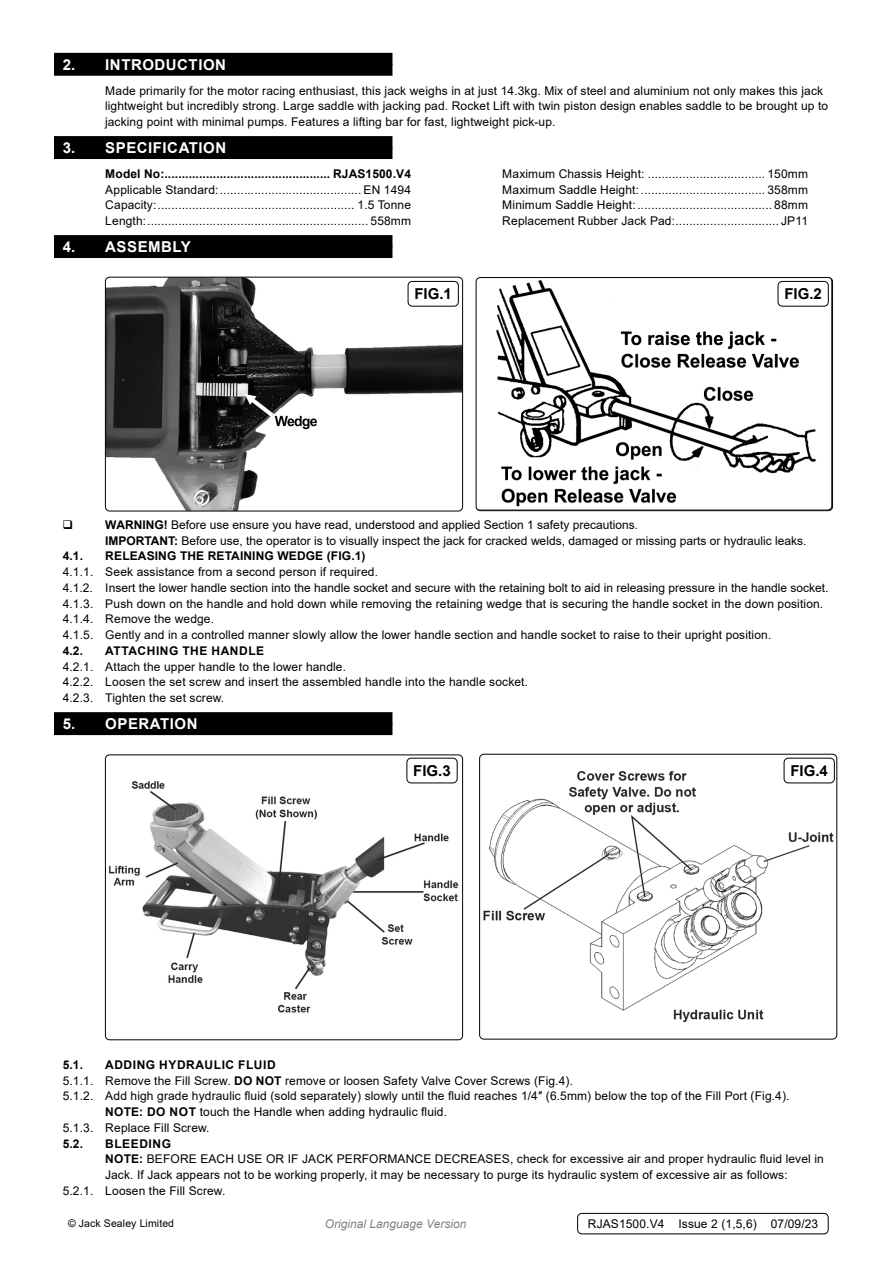
<style>
.page{position:relative;width:893px;height:1263px;background:#fff}
.page>*{position:absolute;margin:0;border:0;box-sizing:border-box;transform-origin:0 0}
.t1{font:700 15px "Arial";letter-spacing:.035em;color:#fff}
.t2{font:700 15px "Arial";color:#000}
.Body__Tabbed{font:12px/15.8px "Arial";letter-spacing:.01em;color:#000}
.Specifications__Tabbed{font:12px "Arial";letter-spacing:.01em;color:#000}
.Specifications__Tabbed-2{font:700 12px "Arial";letter-spacing:.01em;color:#000}
.Specifications__Tabbed-3{font:700 12px "Arial";letter-spacing:.03em;color:#000}
.Body__Footer{font:12px "Arial";letter-spacing:.01em;color:#000}
.t3{font:italic 12px "Arial";color:#818181}
.Body__Justified__7pt{font:10.5px "Arial";letter-spacing:.01em;color:#000}
.s1{font-weight:700}
</style>
<div class="page">
<div style="left:54px;top:64px;width:338px;height:12px;background:#000"></div>
<div style="left:54px;top:53px;width:338px;height:12px;background:#000"></div>
<div style="left:54px;top:147px;width:338px;height:12px;background:#000"></div>
<div style="left:54px;top:136px;width:338px;height:12px;background:#000"></div>
<div style="left:54px;top:246px;width:338px;height:12px;background:#000"></div>
<div style="left:54px;top:235px;width:338px;height:12px;background:#000"></div>
<div style="left:54px;top:723px;width:338px;height:12px;background:#000"></div>
<div style="left:54px;top:712px;width:338px;height:12px;background:#000"></div>
<svg style="left:476px;top:278px;width:356px;height:233px"></svg>
<div style="left:476px;top:277px;width:357px;height:234px;border:1px solid #000;border-radius:4px"></div>
<img style="left:105px;top:277px;width:358px;height:234px">
<div style="left:105px;top:277px;width:358px;height:234px;border:1px solid #000;border-radius:4px"></div>
<div style="left:408px;top:281px;width:50px;height:25px;background:#fff;border-radius:4px"></div>
<div style="left:408px;top:281px;width:51px;height:26px;border:1px solid #000;border-radius:4px"></div>
<div style="left:778px;top:281px;width:50px;height:25px;background:#fff;border-radius:4px"></div>
<div style="left:778px;top:281px;width:51px;height:26px;border:1px solid #000;border-radius:4px"></div>
<img style="left:483px;top:770px;width:352px;height:253px">
<div style="left:479px;top:754px;width:358px;height:285px;border:1px solid #000;border-radius:4px"></div>
<img style="left:109px;top:781px;width:350px;height:232px">
<div style="left:105px;top:754px;width:358px;height:286px;border:1px solid #000;border-radius:4px"></div>
<div style="left:577px;top:1213px;width:251px;height:21px;border:1px solid #000;border-radius:4px"></div>
<div style="left:784px;top:758px;width:50px;height:25px;background:#fff;border-radius:4px"></div>
<div style="left:784px;top:758px;width:51px;height:25px;border:1px solid #000;border-radius:4px"></div>
<div style="left:406px;top:758px;width:52px;height:25px;border:1px solid #000;border-radius:4px"></div>
<p class="t1" style="left:63px;top:54px;width:165px">2. INTRODUCTION</p>
<p class="Body__Tabbed" style="left:105px;top:82px;width:725px">Made primarily for the motor racing enthusiast, this jack weighs in at just 14.3kg. Mix of steel and aluminium not only makes this jack lightweight but incredibly strong. Large saddle with jacking pad. Rocket Lift with twin piston design enables saddle to be brought up to jacking point with minimal pumps. Features a lifting bar for fast, lightweight pick-up.</p>
<p class="t1" style="left:63px;top:137px;width:165px">3. SPECIFICATION</p>
<p class="Specifications__Tabbed-2" style="left:105px;top:165px;width:307px">Model No:................................................ RJAS1500.V4</p>
<p class="Specifications__Tabbed" style="left:105px;top:181px;width:307px">Applicable Standard:......................................... EN 1494</p>
<p class="Specifications__Tabbed" style="left:105px;top:197px;width:307px">Capacity:......................................................... 1.5 Tonne</p>
<p class="Specifications__Tabbed" style="left:105px;top:213px;width:307px">Length:................................................................ 558mm</p>
<p class="Specifications__Tabbed" style="left:502px;top:165px;width:307px">Maximum Chassis Height: .................................. 150mm</p>
<p class="Specifications__Tabbed" style="left:502px;top:181px;width:307px">Maximum Saddle Height: .................................... 358mm</p>
<p class="Specifications__Tabbed" style="left:502px;top:197px;width:307px">Minimum Saddle Height: ....................................... 88mm</p>
<p class="Specifications__Tabbed" style="left:502px;top:213px;width:307px">Replacement Rubber Jack Pad:.............................. JP11</p>
<p class="t1" style="left:63px;top:236px;width:130px">4. ASSEMBLY</p>
<p class="t2" style="left:414px;top:283px;width:39px">FIG.1</p>
<p class="t2" style="left:784px;top:283px;width:39px">FIG.2</p>
<p class="Body__Tabbed" style="left:105px;top:517px;width:534px"><span class="s1">WARNING!</span> Before use ensure you have read, understood and applied Section 1 safety precautions.</p>
<p class="Body__Tabbed" style="left:105px;top:532px;width:703px"><span class="s1">IMPORTANT:</span> Before use, the operator is to visually inspect the jack for cracked welds, damaged or missing parts or hydraulic leaks.</p>
<p class="Specifications__Tabbed-3" style="left:63px;top:548px;width:22px">4.1.</p>
<p class="Specifications__Tabbed-2" style="left:105px;top:548px;width:262px">RELEASING THE RETAINING WEDGE (FIG.1)</p>
<p class="Body__Tabbed" style="left:63px;top:564px;width:317px">4.1.1. Seek assistance from a second person if required.</p>
<p class="Body__Tabbed" style="left:63px;top:580px;width:767px">4.1.2. Insert the lower handle section into the handle socket and secure with the retaining bolt to aid in releasing pressure in the handle socket.</p>
<p class="Body__Tabbed" style="left:63px;top:595px;width:762px">4.1.3. Push down on the handle and hold down while removing the retaining wedge that is securing the handle socket in the down position.</p>
<p class="Body__Tabbed" style="left:63px;top:611px;width:153px">4.1.4. Remove the wedge.</p>
<p class="Body__Tabbed" style="left:63px;top:627px;width:710px">4.1.5. Gently and in a controlled manner slowly allow the lower handle section and handle socket to raise to their upright position.</p>
<p class="Specifications__Tabbed-3" style="left:63px;top:642px;width:22px">4.2.</p>
<p class="Specifications__Tabbed-3" style="left:105px;top:642px;width:160px">ATTACHING THE HANDLE</p>
<p class="Body__Tabbed" style="left:63px;top:658px;width:285px">4.2.1. Attach the upper handle to the lower handle.</p>
<p class="Body__Tabbed" style="left:63px;top:674px;width:467px">4.2.2. Loosen the set screw and insert the assembled handle into the handle socket.</p>
<p class="Body__Tabbed" style="left:63px;top:690px;width:163px">4.2.3. Tighten the set screw.</p>
<p class="t1" style="left:63px;top:713px;width:136px">5. OPERATION</p>
<p class="t2" style="left:413px;top:760px;width:39px">FIG.3</p>
<p class="t2" style="left:790px;top:760px;width:39px">FIG.4</p>
<p class="Specifications__Tabbed-3" style="left:63px;top:1056px;width:22px">5.1.</p>
<p class="Specifications__Tabbed-3" style="left:105px;top:1056px;width:172px">ADDING HYDRAULIC FLUID</p>
<p class="Body__Tabbed" style="left:63px;top:1072px;width:512px">5.1.1. Remove the Fill Screw. <span class="s1">DO NOT</span> remove or loosen Safety Valve Cover Screws (Fig.4).</p>
<p class="Body__Tabbed" style="left:63px;top:1088px;width:728px">5.1.2. Add high grade hydraulic fluid (sold separately) slowly until the fluid reaches 1/4″ (6.5mm) below the top of the Fill Port (Fig.4).</p>
<p class="Body__Tabbed" style="left:105px;top:1104px;width:343px"><span class="s1">NOTE: DO NOT</span> touch the Handle when adding hydraulic fluid.</p>
<p class="Body__Tabbed" style="left:63px;top:1120px;width:148px">5.1.3. Replace Fill Screw.</p>
<p class="Specifications__Tabbed-3" style="left:63px;top:1135px;width:22px">5.2.</p>
<p class="Specifications__Tabbed-3" style="left:105px;top:1135px;width:67px">BLEEDING</p>
<p class="Body__Tabbed" style="left:105px;top:1151px;width:720px"><span class="s1">NOTE:</span> BEFORE EACH USE OR IF JACK PERFORMANCE DECREASES, check for excessive air and proper hydraulic fluid level in<br>Jack. If Jack appears not to be working properly, it may be necessary to purge its hydraulic system of excessive air as follows:</p>
<p class="Body__Tabbed" style="left:63px;top:1183px;width:164px">5.2.1. Loosen the Fill Screw.</p>
<p class="Body__Justified__7pt" style="left:68px;top:1216px;width:108px">© Jack Sealey Limited</p>
<p class="t3" style="left:325px;top:1216px;width:143px">Original Language Version</p>
<p class="Body__Footer" style="left:588px;top:1216px;width:232px">RJAS1500.V4 Issue 2 (1,5,6) 07/09/23</p>
</div>
